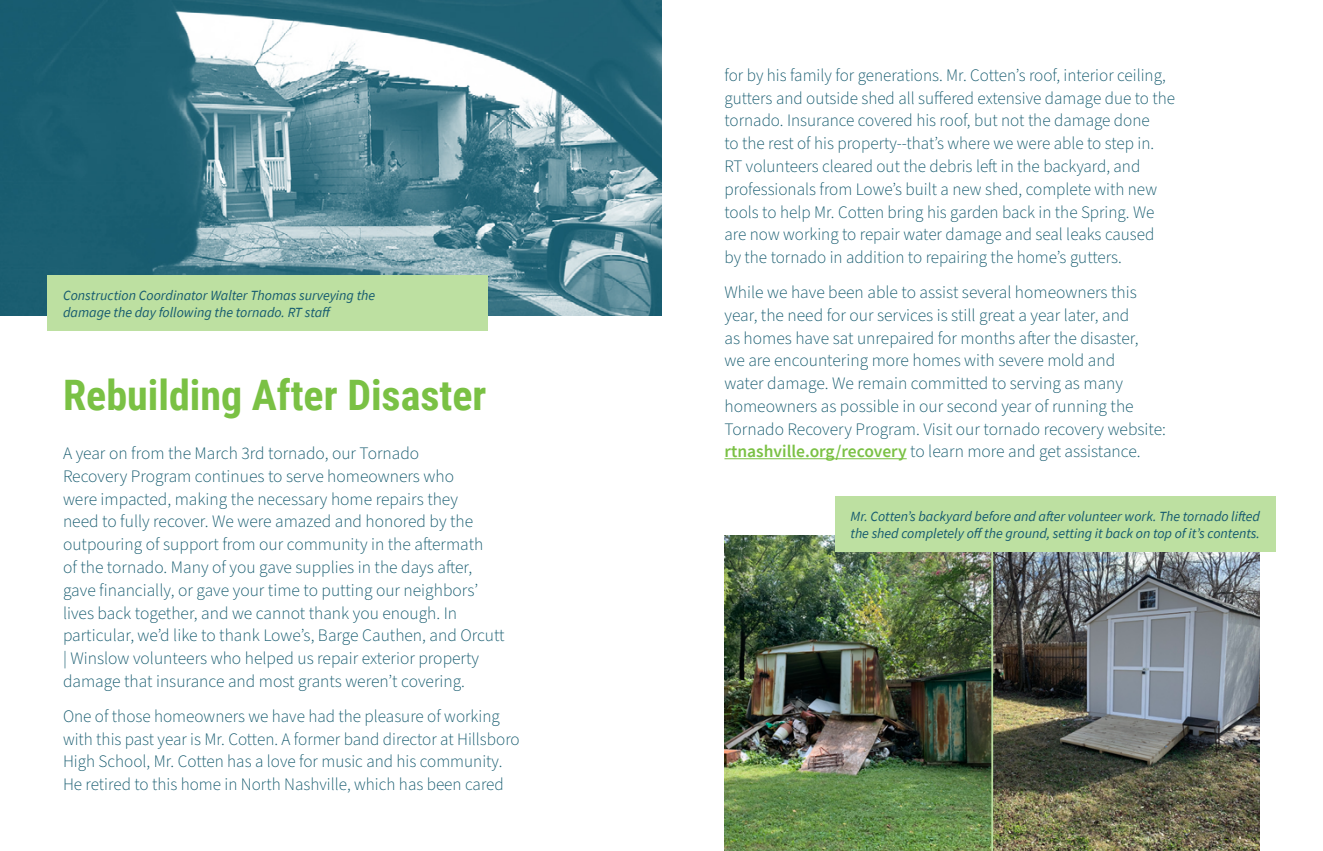
<style>
.page{position:relative;width:1323px;height:851px;background:#fff}
.page>*{position:absolute;margin:0;border:0;box-sizing:border-box;transform-origin:0 0}
.t1{font:700 42px "Roboto Condensed";color:#7ac144}
.t2{font:300 17.5px/22.8px "Source Sans Pro";color:#165b6f}
.t3{font:italic 14px/16.6px "Source Sans Pro";color:#165b6f}
.s1{font-weight:600;color:#7ac144}
</style>
<div class="page">
<img style="left:0;top:0;width:662px;height:315px">
<div style="left:47px;top:276px;width:441px;height:55px;background:#bde0a1"></div>
<hr style="left:724px;top:458px;width:183px;height:1px;background:#7ac144">
<img style="left:724px;top:536px;width:536px;height:314px">
<hr style="left:991px;top:524px;width:2px;height:326px;background:#bde0a1">
<div style="left:835px;top:496px;width:441px;height:55px;background:#bde0a1"></div>
<p class="t3" style="left:63px;top:287px;width:314px">Construction Coordinator Walter Thomas surveying the damage the day following the tornado. RT staff</p>
<h1 class="t1" style="left:63px;top:365px;width:425px">Rebuilding After Disaster</h1>
<p class="t2" style="left:63px;top:442px;width:443px">A year on from the March 3rd tornado, our Tornado<br>Recovery Program continues to serve homeowners who<br>were impacted, making the necessary home repairs they<br>need to fully recover. We were amazed and honored by the outpouring of support from our community in the aftermath<br>of the tornado. Many of you gave supplies in the days after, gave financially, or gave your time to putting our neighbors’ lives back together, and we cannot thank you enough. In particular, we’d like to thank Lowe’s, Barge Cauthen, and Orcutt | Winslow volunteers who helped us repair exterior property damage that insurance and most grants weren’t covering.</p>
<p class="t2" style="left:63px;top:705px;width:458px">One of those homeowners we have had the pleasure of working with this past year is Mr. Cotten. A former band director at Hillsboro High School, Mr. Cotten has a love for music and his community.<br>He retired to this home in North Nashville, which has been cared</p>
<p class="t2" style="left:724px;top:64px;width:452px">for by his family for generations. Mr. Cotten’s roof, interior ceiling, gutters and outside shed all suffered extensive damage due to the tornado. Insurance covered his roof, but not the damage done<br>to the rest of his property--that’s where we were able to step in.<br>RT volunteers cleared out the debris left in the backyard, and professionals from Lowe’s built a new shed, complete with new tools to help Mr. Cotten bring his garden back in the Spring. We are now working to repair water damage and seal leaks caused by the tornado in addition to repairing the home’s gutters.</p>
<p class="t2" style="left:724px;top:281px;width:443px">While we have been able to assist several homeowners this year, the need for our services is still great a year later, and<br>as homes have sat unrepaired for months after the disaster,<br>we are encountering more homes with severe mold and<br>water damage. We remain committed to serving as many homeowners as possible in our second year of running the Tornado Recovery Program. Visit our tornado recovery website: <span class="s1">rtnashville.org/recovery</span> to learn more and get assistance.</p>
<p class="t3" style="left:850px;top:508px;width:411px">Mr. Cotten’s backyard before and after volunteer work. The tornado lifted the shed completely off the ground, setting it back on top of it’s contents.</p>
</div>
